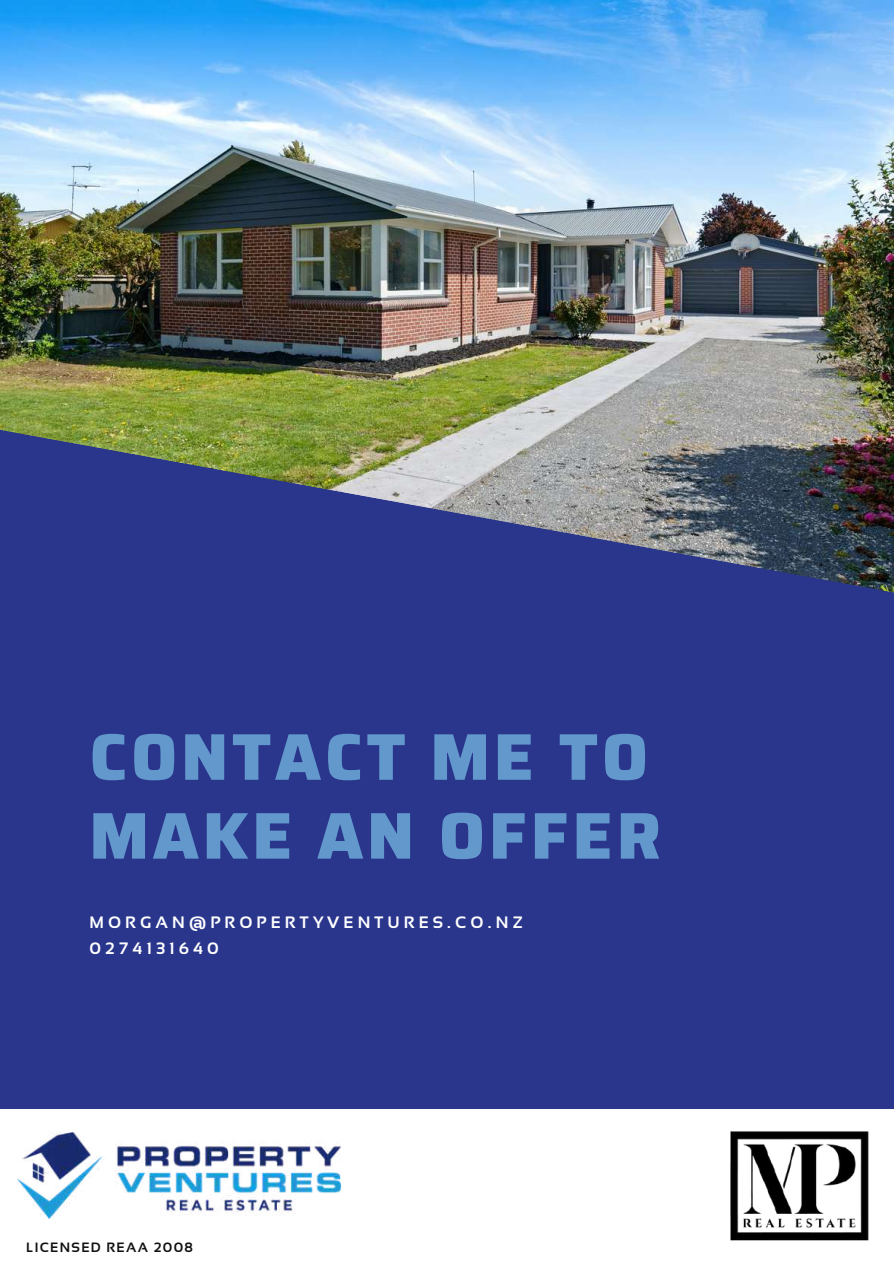
<style>
.page{position:relative;width:894px;height:1264px;background:#fff}
.page>*{position:absolute;margin:0;border:0;box-sizing:border-box;transform-origin:0 0}
.t1{font:800 66px/78.8px "Saira";letter-spacing:.06em;color:#6398cd}
.t2{font:700 16.5px/26px "Sansation";letter-spacing:.25em;color:#fff}
.t3{font:700 13.5px "Sansation";letter-spacing:.1em;color:#121212}
</style>
<div class="page">
<div style="left:0;top:0;width:893px;height:1263px;background:#29368c"></div>
<img style="left:0;top:0;width:893px;height:406px">
<img style="left:0;top:406px;width:893px;height:187px">
<div style="left:0;top:1109px;width:893px;height:154px;background:#fff"></div>
<img style="left:730px;top:1131px;width:139px;height:110px">
<img style="left:18px;top:1132px;width:323px;height:85px">
<h1 class="t1" style="left:89px;top:717px;width:573px">CONTACT ME TO<br>MAKE AN OFFER</h1>
<p class="t2" style="left:89px;top:909px;width:434px">MORGAN@PROPERTYVENTURES.CO.NZ<br>0274131640</p>
<p class="t3" style="left:26px;top:1239px;width:168px">LICENSED REAA 2008</p>
</div>
